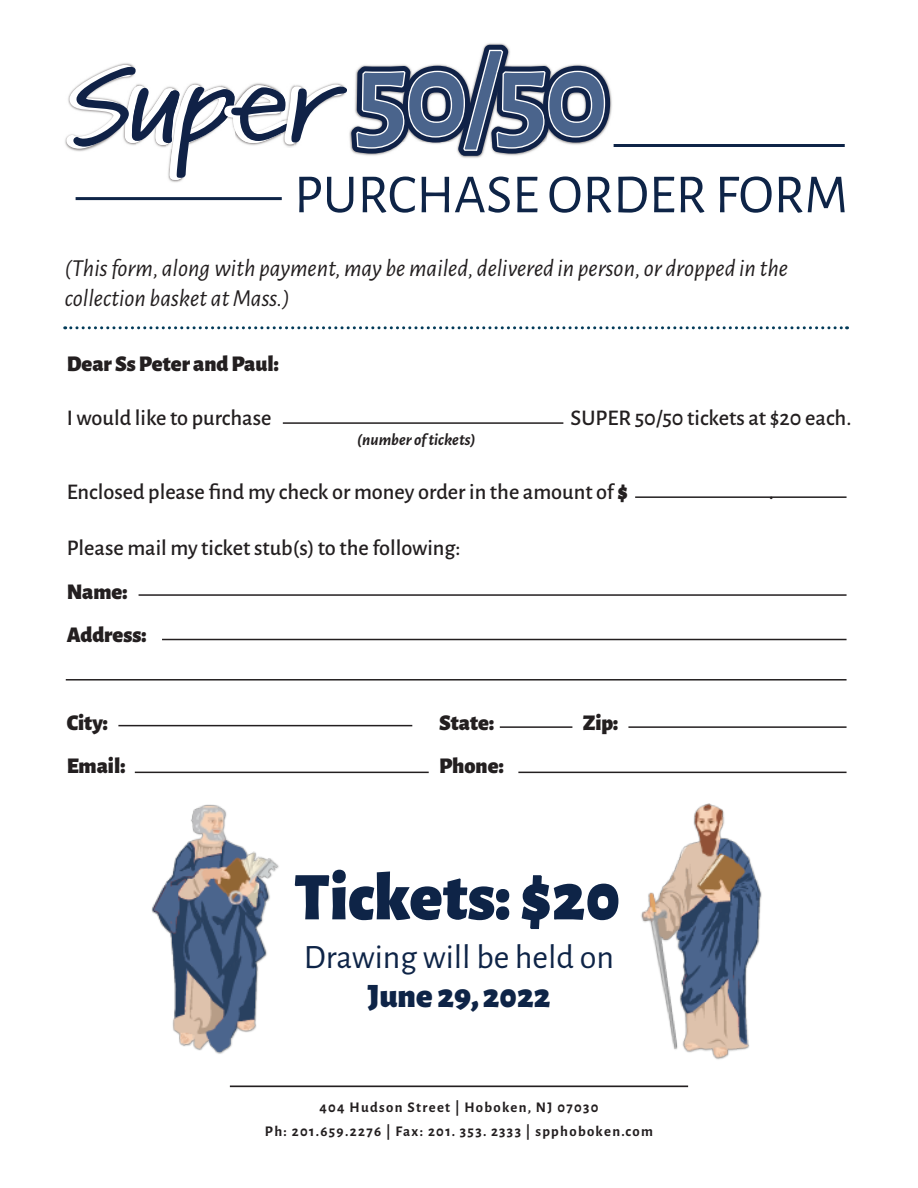
<style>
.page{position:relative;width:918px;height:1188px;background:#fff}
.page>*{position:absolute;margin:0;border:0;box-sizing:border-box;transform-origin:0 0}
.t1{font:900 68.25px "Alegreya Sans";color:#0e2447}
.t2{font:55.35px "Alegreya Sans";color:#0e2447}
.t3{font:34.05px "Alegreya Sans";color:#0e2447}
.t4{font:900 34.05px "Alegreya Sans";color:#0e2447}
.t5{font:italic 24.45px/29.4px "Alegreya Sans";color:#231f20}
.t6{font:500 22.35px "Alegreya Sans";color:#231f20}
.t7{font:900 22.35px "Alegreya Sans";color:#231f20}
.t8{font:italic 700 16.8px "Alegreya Sans";color:#231f20}
.t9{font:700 14.7px "Alegreya Sans";letter-spacing:.09em;color:#231f20}
.s1{font-weight:900}
</style>
<div class="page">
<hr style="left:283px;top:422px;width:280px;height:2px;background:#231f20">
<hr style="left:635px;top:496px;width:212px;height:2px;background:#231f20">
<hr style="left:139px;top:594px;width:708px;height:2px;background:#231f20">
<hr style="left:162px;top:639px;width:685px;height:1px;background:#231f20">
<hr style="left:66px;top:679px;width:781px;height:2px;background:#231f20">
<hr style="left:118px;top:725px;width:294px;height:1px;background:#231f20">
<hr style="left:500px;top:726px;width:72px;height:2px;background:#231f20">
<hr style="left:628px;top:726px;width:219px;height:2px;background:#231f20">
<svg style="left:65px;top:326px;width:783px;height:3px"></svg>
<hr style="left:230px;top:1086px;width:458px;height:1px;background:#231f20">
<img style="left:641px;top:803px;width:121px;height:257px">
<img style="left:151px;top:804px;width:128px;height:250px">
<hr style="left:518px;top:772px;width:329px;height:1px;background:#231f20">
<hr style="left:135px;top:772px;width:294px;height:1px;background:#231f20">
<svg style="left:66px;top:45px;width:544px;height:135px"></svg>
<hr style="left:76px;top:197px;width:206px;height:3px;background:#0e2447">
<hr style="left:614px;top:144px;width:231px;height:3px;background:#0e2447">
<p class="t2" style="left:294px;top:157px;width:555px">PURCHASE ORDER FORM</p>
<p class="t5" style="left:65px;top:253px;width:725px">(This form, along with payment, may be mailed, delivered in person, or dropped in the collection basket at Mass.)</p>
<p class="t7" style="left:67px;top:346px;width:214px">Dear Ss Peter and Paul:</p>
<p class="t6" style="left:67px;top:402px;width:206px">I would like to purchase</p>
<p class="t6" style="left:571px;top:402px;width:282px">SUPER 50/50 tickets at $20 each.</p>
<p class="t8" style="left:357px;top:427px;width:120px">(number of tickets)</p>
<p class="t6" style="left:67px;top:476px;width:563px">Enclosed please find my check or money order in the amount of <span class="s1">$</span></p>
<p class="t6" style="left:769px;top:476px;width:7px">.</p>
<p class="t6" style="left:67px;top:532px;width:395px">Please mail my ticket stub(s) to the following:</p>
<p class="t7" style="left:67px;top:574px;width:62px">Name:</p>
<p class="t7" style="left:67px;top:617px;width:81px">Address:</p>
<p class="t7" style="left:67px;top:705px;width:43px">City:</p>
<p class="t7" style="left:439px;top:705px;width:57px">State:</p>
<p class="t7" style="left:583px;top:705px;width:37px">Zip:</p>
<p class="t7" style="left:67px;top:748px;width:60px">Email:</p>
<p class="t7" style="left:439px;top:748px;width:66px">Phone:</p>
<p class="t1" style="left:294px;top:843px;width:328px">Tickets: $20</p>
<p class="t3" style="left:304px;top:934px;width:312px">Drawing will be held on</p>
<p class="t4" style="left:367px;top:969px;width:185px">June 29, 2022</p>
<p class="t9" style="left:319px;top:1096px;width:281px">404 Hudson Street | Hoboken, NJ 07030</p>
<p class="t9" style="left:265px;top:1120px;width:390px">Ph: 201.659.2276 | Fax: 201. 353. 2333 | spphoboken.com</p>
</div>
